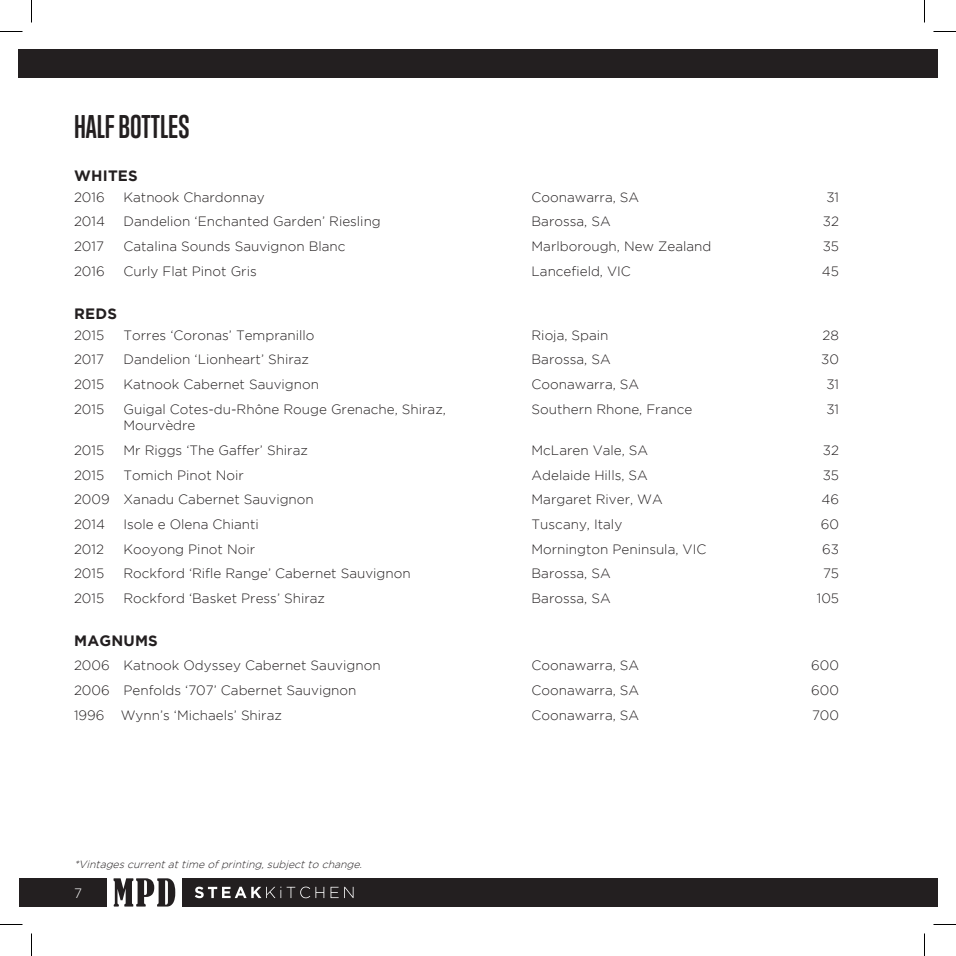
<style>
.page{position:relative;width:956px;height:956px;background:#fff}
.page>*{position:absolute;margin:0;border:0;box-sizing:border-box;transform-origin:0 0}
.t1{font:700 30px "Trump Soft Pro";color:#231f20}
.t2{font:700 15px "Gotham";letter-spacing:.015em;color:#231f20}
.t3{font:300 13.5px "Gotham";color:#231f20}
.t4{font:300 13.5px "Gotham";color:#fff}
.t5{font:italic 300 10.5px "Gotham";color:#231f20}
</style>
<div class="page">
<div style="left:182px;top:878px;width:755px;height:28px;background:#231f20"></div>
<div style="left:19px;top:878px;width:87px;height:28px;background:#231f20"></div>
<svg style="left:195px;top:887px;width:86px;height:11px"></svg>
<svg style="left:287px;top:887px;width:37px;height:11px"></svg>
<svg style="left:331px;top:887px;width:23px;height:11px"></svg>
<div style="left:19px;top:49px;width:918px;height:28px;background:#231f20"></div>
<svg style="left:114px;top:878px;width:61px;height:28px"></svg>
<svg style="left:0;top:31px;width:22px;height:1px"></svg>
<svg style="left:933px;top:31px;width:23px;height:1px"></svg>
<svg style="left:0;top:924px;width:22px;height:1px"></svg>
<svg style="left:933px;top:924px;width:23px;height:1px"></svg>
<svg style="left:31px;top:0;width:1px;height:23px"></svg>
<svg style="left:31px;top:933px;width:1px;height:23px"></svg>
<svg style="left:924px;top:0;width:1px;height:23px"></svg>
<svg style="left:924px;top:933px;width:1px;height:23px"></svg>
<h1 class="t1" style="left:74px;top:108px;width:117px">HALF BOTTLES</h1>
<p class="t2" style="left:74px;top:166px;width:65px">WHITES</p>
<p class="t3" style="left:74px;top:188px;width:32px">2016</p>
<p class="t3" style="left:124px;top:188px;width:143px">Katnook Chardonnay</p>
<p class="t3" style="left:532px;top:188px;width:109px">Coonawarra, SA</p>
<p class="t3" style="left:826px;top:188px;width:14px">31</p>
<p class="t3" style="left:74px;top:213px;width:33px">2014</p>
<p class="t3" style="left:124px;top:213px;width:259px">Dandelion ‘Enchanted Garden’ Riesling</p>
<p class="t3" style="left:532px;top:213px;width:81px">Barossa, SA</p>
<p class="t3" style="left:823px;top:213px;width:18px">32</p>
<p class="t3" style="left:74px;top:238px;width:31px">2017</p>
<p class="t3" style="left:124px;top:238px;width:224px">Catalina Sounds Sauvignon Blanc</p>
<p class="t3" style="left:532px;top:238px;width:181px">Marlborough, New Zealand</p>
<p class="t3" style="left:823px;top:238px;width:18px">35</p>
<p class="t3" style="left:74px;top:262px;width:32px">2016</p>
<p class="t3" style="left:124px;top:262px;width:135px">Curly Flat Pinot Gris</p>
<p class="t3" style="left:532px;top:262px;width:101px">Lancefield, VIC</p>
<p class="t3" style="left:822px;top:262px;width:19px">45</p>
<p class="t2" style="left:74px;top:304px;width:44px">REDS</p>
<p class="t3" style="left:74px;top:326px;width:32px">2015</p>
<p class="t3" style="left:124px;top:326px;width:192px">Torres ‘Coronas’ Tempranillo</p>
<p class="t3" style="left:532px;top:326px;width:78px">Rioja, Spain</p>
<p class="t3" style="left:823px;top:326px;width:18px">28</p>
<p class="t3" style="left:74px;top:351px;width:31px">2017</p>
<p class="t3" style="left:124px;top:351px;width:187px">Dandelion ‘Lionheart’ Shiraz</p>
<p class="t3" style="left:532px;top:351px;width:81px">Barossa, SA</p>
<p class="t3" style="left:821px;top:351px;width:19px">30</p>
<p class="t3" style="left:74px;top:376px;width:32px">2015</p>
<p class="t3" style="left:124px;top:376px;width:197px">Katnook Cabernet Sauvignon</p>
<p class="t3" style="left:532px;top:376px;width:109px">Coonawarra, SA</p>
<p class="t3" style="left:826px;top:376px;width:14px">31</p>
<p class="t3" style="left:74px;top:401px;width:32px">2015</p>
<p class="t3" style="left:124px;top:401px;width:324px">Guigal Cotes-du-Rhône Rouge Grenache, Shiraz,</p>
<p class="t3" style="left:532px;top:401px;width:162px">Southern Rhone, France</p>
<p class="t3" style="left:826px;top:401px;width:14px">31</p>
<p class="t3" style="left:124px;top:417px;width:73px">Mourvèdre</p>
<p class="t3" style="left:74px;top:441px;width:32px">2015</p>
<p class="t3" style="left:124px;top:441px;width:186px">Mr Riggs ‘The Gaffer’ Shiraz</p>
<p class="t3" style="left:532px;top:441px;width:118px">McLaren Vale, SA</p>
<p class="t3" style="left:823px;top:441px;width:18px">32</p>
<p class="t3" style="left:74px;top:466px;width:32px">2015</p>
<p class="t3" style="left:124px;top:466px;width:122px">Tomich Pinot Noir</p>
<p class="t3" style="left:532px;top:466px;width:118px">Adelaide Hills, SA</p>
<p class="t3" style="left:823px;top:466px;width:18px">35</p>
<p class="t3" style="left:74px;top:491px;width:241px">2009 Xanadu Cabernet Sauvignon</p>
<p class="t3" style="left:532px;top:491px;width:133px">Margaret River, WA</p>
<p class="t3" style="left:821px;top:491px;width:19px">46</p>
<p class="t3" style="left:74px;top:516px;width:33px">2014</p>
<p class="t3" style="left:124px;top:516px;width:137px">Isole e Olena Chianti</p>
<p class="t3" style="left:532px;top:516px;width:92px">Tuscany, Italy</p>
<p class="t3" style="left:821px;top:516px;width:20px">60</p>
<p class="t3" style="left:74px;top:540px;width:32px">2012</p>
<p class="t3" style="left:124px;top:540px;width:133px">Kooyong Pinot Noir</p>
<p class="t3" style="left:532px;top:540px;width:176px">Mornington Peninsula, VIC</p>
<p class="t3" style="left:822px;top:540px;width:18px">63</p>
<p class="t3" style="left:74px;top:565px;width:32px">2015</p>
<p class="t3" style="left:124px;top:565px;width:289px">Rockford ‘Rifle Range’ Cabernet Sauvignon</p>
<p class="t3" style="left:532px;top:565px;width:81px">Barossa, SA</p>
<p class="t3" style="left:823px;top:565px;width:18px">75</p>
<p class="t3" style="left:74px;top:590px;width:32px">2015</p>
<p class="t3" style="left:124px;top:590px;width:203px">Rockford ‘Basket Press’ Shiraz</p>
<p class="t3" style="left:532px;top:590px;width:81px">Barossa, SA</p>
<p class="t3" style="left:817px;top:590px;width:24px">105</p>
<p class="t2" style="left:74px;top:630px;width:85px">MAGNUMS</p>
<p class="t3" style="left:74px;top:657px;width:308px">2006 Katnook Odyssey Cabernet Sauvignon</p>
<p class="t3" style="left:532px;top:657px;width:109px">Coonawarra, SA</p>
<p class="t3" style="left:811px;top:657px;width:29px">600</p>
<p class="t3" style="left:74px;top:682px;width:284px">2006 Penfolds ‘707’ Cabernet Sauvignon</p>
<p class="t3" style="left:532px;top:682px;width:109px">Coonawarra, SA</p>
<p class="t3" style="left:811px;top:682px;width:29px">600</p>
<p class="t3" style="left:74px;top:706px;width:209px">1996 Wynn’s ‘Michaels’ Shiraz</p>
<p class="t3" style="left:532px;top:706px;width:109px">Coonawarra, SA</p>
<p class="t3" style="left:812px;top:706px;width:29px">700</p>
<p class="t5" style="left:74px;top:858px;width:293px">*Vintagescurrentattimeofprinting,subjectto change.</p>
<p class="t4" style="left:74px;top:884px;width:9px">7</p>
</div>
